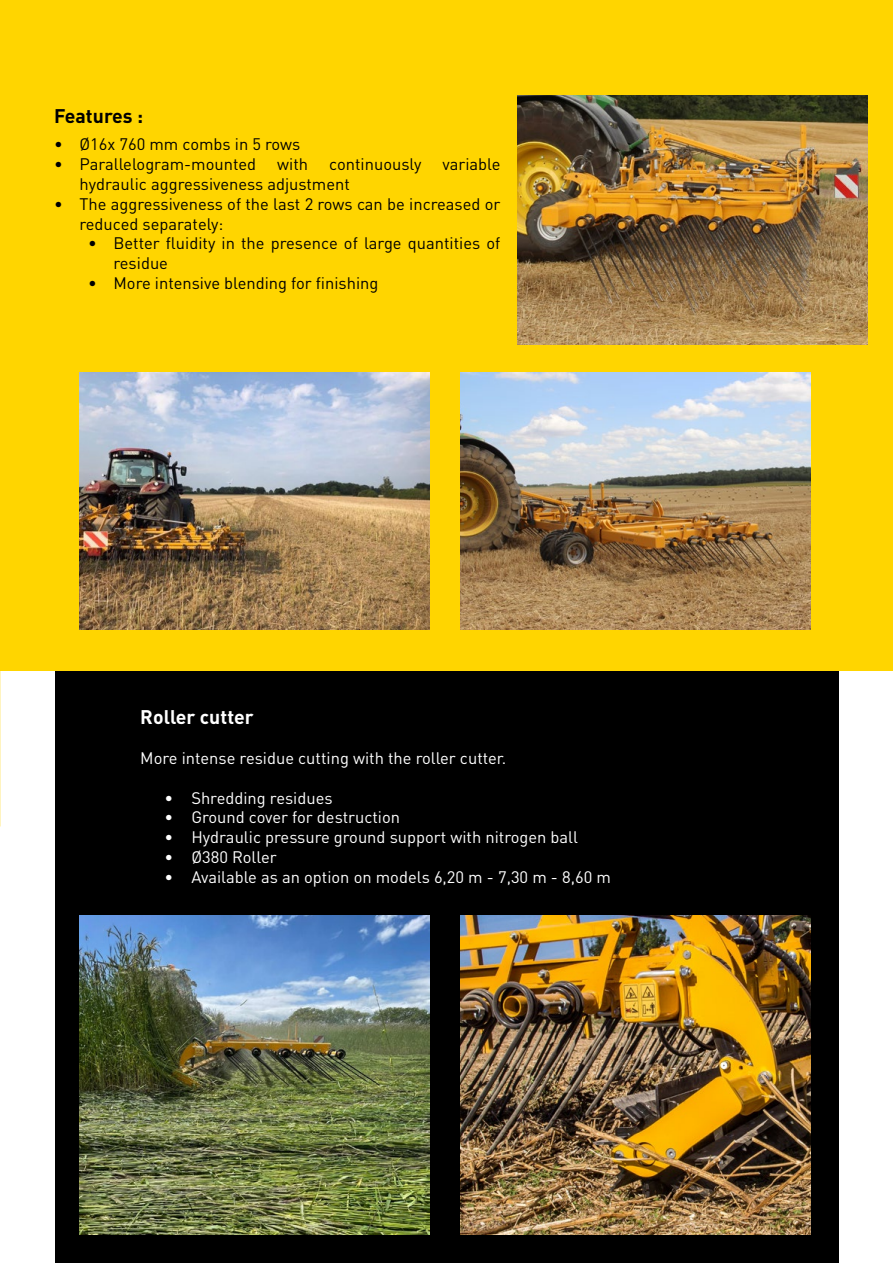
<style>
.page{position:relative;width:893px;height:1263px;background:#fff}
.page>*{position:absolute;margin:0;border:0;box-sizing:border-box;transform-origin:0 0}
.t1{font:700 19.5px "DIN Pro";color:#fff}
.t2{font:700 19.5px "DIN Pro";color:#000}
.t3{font:16.5px/19.8px "DIN Pro";color:#000}
.t4{font:16.5px "DIN Pro";color:#fff}
</style>
<div class="page">
<div style="left:55px;top:671px;width:784px;height:592px;background:#000"></div>
<div style="left:0;top:0;width:893px;height:671px;background:#ffd500"></div>
<img style="left:517px;top:96px;width:350px;height:248px">
<img style="left:460px;top:372px;width:350px;height:257px">
<img style="left:80px;top:372px;width:349px;height:257px">
<img style="left:80px;top:915px;width:349px;height:319px">
<img style="left:460px;top:915px;width:350px;height:319px">
<p class="t2" style="left:54px;top:103px;width:91px">Features :</p>
<p class="t3" style="left:54px;top:134px;width:248px">• Ø16x 760 mm combs in 5 rows</p>
<p class="t3" style="left:54px;top:154px;width:204px">• Parallelogram-mounted</p>
<p class="t3" style="left:277px;top:154px;width:32px">with</p>
<p class="t3" style="left:329px;top:154px;width:94px">continuously</p>
<p class="t3" style="left:443px;top:154px;width:59px">variable</p>
<p class="t3" style="left:80px;top:173px;width:272px">hydraulic aggressiveness adjustment</p>
<p class="t3" style="left:80px;top:193px;width:422px;text-indent:-26px">• The aggressiveness of the last 2 rows can be increased or reduced separately:</p>
<p class="t3" style="left:114px;top:233px;width:388px;text-indent:-26px">• Better fluidity in the presence of large quantities of residue</p>
<p class="t3" style="left:88px;top:272px;width:292px">• More intensive blending for finishing</p>
<p class="t1" style="left:140px;top:704px;width:115px">Roller cutter</p>
<p class="t4" style="left:140px;top:747px;width:367px">More intense residue cutting with the roller cutter.</p>
<p class="t4" style="left:164px;top:786px;width:170px">• Shredding residues</p>
<p class="t4" style="left:164px;top:806px;width:237px">• Ground cover for destruction</p>
<p class="t4" style="left:164px;top:826px;width:415px">• Hydraulic pressure ground support with nitrogen ball</p>
<p class="t4" style="left:164px;top:846px;width:114px">• Ø380 Roller</p>
<p class="t4" style="left:164px;top:865px;width:448px">• Available as an option on models 6,20 m - 7,30 m - 8,60 m</p>
</div>
